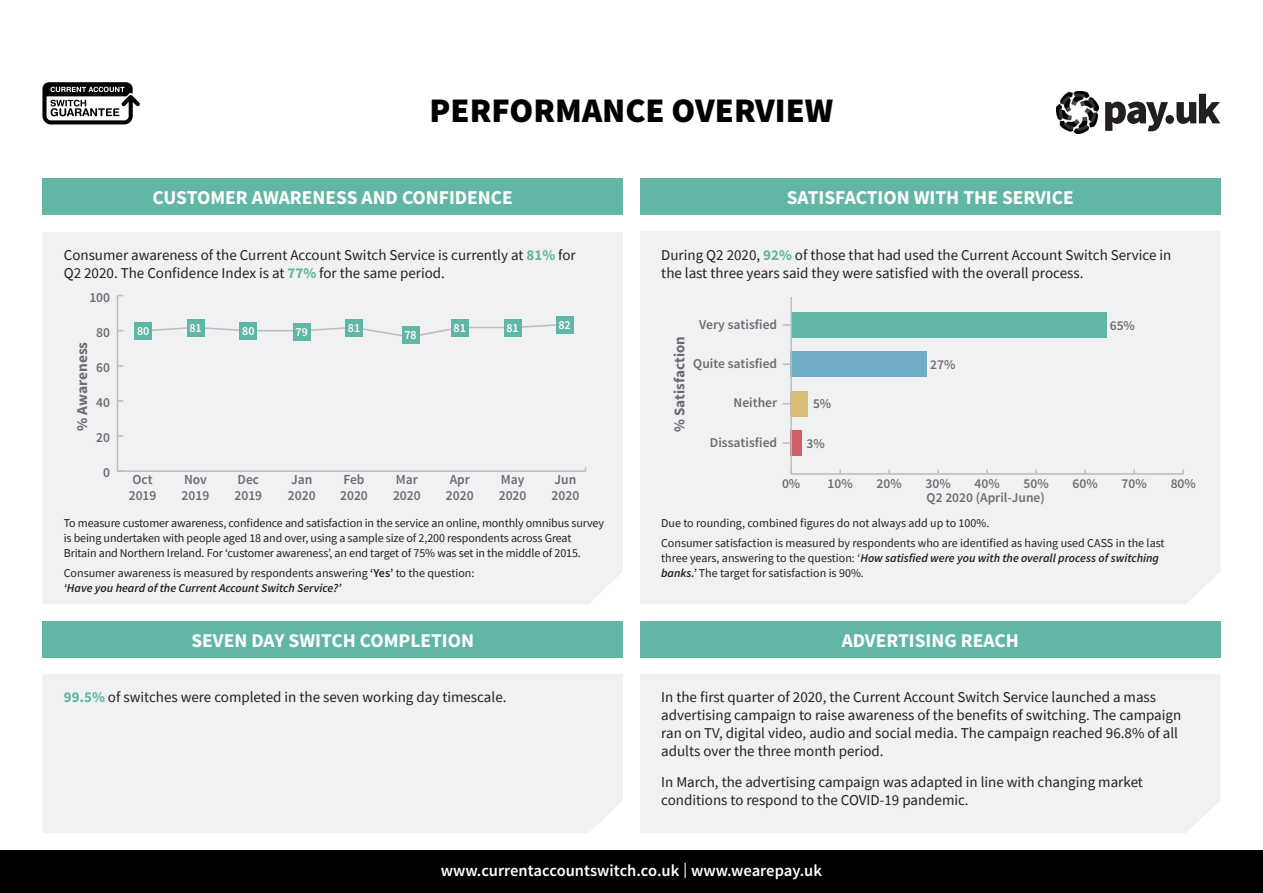
<style>
.page{position:relative;width:1263px;height:893px;background:#fff}
.page>*{position:absolute;margin:0;border:0;box-sizing:border-box;transform-origin:0 0}
.t1{font:900 34.5px "Source Sans Pro";color:#000}
.t2{font:700 19.5px "Source Sans Pro";color:#fff}
.t3{font:600 16.5px "Source Sans Pro";color:#fff}
.t4{font:15px/18px "Source Sans Pro";color:#231f20}
.t5{font:700 15px "Source Sans Pro";color:#6c6d70}
.t6{font:600 13.8px/16.6px "Source Sans Pro";color:#6c6d70}
.t7{font:600 13.5px "Source Sans Pro";color:#6c6d70}
.t8{font:600 12.3px "Source Sans Pro";color:#fff}
.t9{font:12px/15px "Source Sans Pro";letter-spacing:-.01em;color:#231f20}
.s1{font-weight:700;color:#62b6a6}
.s2{font-weight:600}
.s3{font-weight:600;font-style:italic}
.s4{font-family:"Gotham";font-weight:400}
</style>
<div class="page">
<svg style="left:42px;top:82px;width:98px;height:43px"></svg>
<svg style="left:1105px;top:94px;width:115px;height:37px"></svg>
<div style="left:0;top:850px;width:1263px;height:43px;background:#000"></div>
<img style="left:1057px;top:92px;width:41px;height:41px">
<div style="left:43px;top:179px;width:580px;height:36px;background:#62b6a6"></div>
<div style="left:43px;top:621px;width:580px;height:37px;background:#62b6a6"></div>
<div style="left:640px;top:179px;width:580px;height:36px;background:#62b6a6"></div>
<div style="left:640px;top:621px;width:580px;height:37px;background:#62b6a6"></div>
<div style="left:640px;top:231px;width:580px;height:373px;background:#f0f1f2"></div>
<div style="left:43px;top:232px;width:580px;height:372px;background:#f0f1f2"></div>
<div style="left:640px;top:674px;width:580px;height:159px;background:#f0f1f2"></div>
<div style="left:43px;top:674px;width:580px;height:159px;background:#f0f1f2"></div>
<svg style="left:152px;top:323px;width:414px;height:16px"></svg>
<hr style="left:117px;top:296px;width:1px;height:175px;background:#bcbdc0">
<svg style="left:116px;top:465px;width:471px;height:8px"></svg>
<div style="left:135px;top:322px;width:17px;height:17px;background:#62b6a6"></div>
<div style="left:240px;top:322px;width:17px;height:17px;background:#62b6a6"></div>
<div style="left:293px;top:323px;width:17px;height:18px;background:#62b6a6"></div>
<div style="left:402px;top:327px;width:17px;height:17px;background:#62b6a6"></div>
<div style="left:187px;top:319px;width:17px;height:17px;background:#62b6a6"></div>
<div style="left:346px;top:319px;width:17px;height:17px;background:#62b6a6"></div>
<div style="left:451px;top:319px;width:17px;height:17px;background:#62b6a6"></div>
<div style="left:504px;top:319px;width:17px;height:17px;background:#62b6a6"></div>
<div style="left:556px;top:316px;width:17px;height:17px;background:#62b6a6"></div>
<div style="left:791px;top:312px;width:315px;height:26px;background:#62b6a6"></div>
<div style="left:791px;top:352px;width:136px;height:25px;background:#71acc7"></div>
<div style="left:791px;top:391px;width:17px;height:25px;background:#dabd76"></div>
<div style="left:791px;top:430px;width:11px;height:26px;background:#cf5f64"></div>
<hr style="left:791px;top:473px;width:392px;height:2px;background:#bcbdc0">
<hr style="left:790px;top:297px;width:2px;height:177px;background:#bcbdc0">
<svg style="left:782px;top:324px;width:8px;height:2px"></svg>
<svg style="left:782px;top:442px;width:9px;height:2px"></svg>
<h1 class="t1" style="left:430px;top:87px;width:405px">PERFORMANCE OVERVIEW</h1>
<h2 class="t2" style="left:153px;top:185px;width:362px">CUSTOMER AWARENESS AND CONFIDENCE</h2>
<p class="t4" style="left:64px;top:246px;width:513px">Consumer awareness of the Current Account Switch Service is currently at <span class="s1">81%</span> for<br>Q2 2020. The Confidence Index is at <span class="s1">77%</span> for the same period.</p>
<p class="t6" style="left:89px;top:289px;width:22px">100</p>
<h2 class="t2" style="left:787px;top:185px;width:289px">SATISFACTION WITH THE SERVICE</h2>
<p class="t4" style="left:661px;top:246px;width:512px">During Q2 2020, <span class="s1">92%</span> of those that had used the Current Account Switch Service in the last three years said they were satisfied with the overall process.</p>
<p class="t5" style="left:72px;top:431px;width:91px;rotate:-90deg">% Awareness</p>
<p class="t6" style="left:96px;top:324px;width:15px">80</p>
<p class="t6" style="left:96px;top:359px;width:15px">60</p>
<p class="t6" style="left:96px;top:395px;width:15px">40</p>
<p class="t6" style="left:96px;top:430px;width:15px">20</p>
<p class="t6" style="left:103px;top:465px;width:8px">0</p>
<p class="t7" style="left:699px;top:316px;width:79px">Very satisfied</p>
<p class="t7" style="left:693px;top:355px;width:85px">Quite satisfied</p>
<p class="t7" style="left:734px;top:394px;width:45px">Neither</p>
<p class="t7" style="left:710px;top:434px;width:69px">Dissatisfied</p>
<p class="t8" style="left:189px;top:320px;width:14px">81</p>
<p class="t8" style="left:348px;top:320px;width:14px">81</p>
<p class="t8" style="left:454px;top:320px;width:14px">81</p>
<p class="t8" style="left:506px;top:320px;width:14px">81</p>
<p class="t8" style="left:558px;top:317px;width:14px">82</p>
<p class="t7" style="left:1110px;top:317px;width:27px">65%</p>
<p class="t7" style="left:930px;top:356px;width:27px">27%</p>
<p class="t7" style="left:813px;top:395px;width:20px">5%</p>
<p class="t7" style="left:806px;top:435px;width:20px">3%</p>
<p class="t8" style="left:137px;top:323px;width:14px">80</p>
<p class="t8" style="left:242px;top:323px;width:14px">80</p>
<p class="t8" style="left:296px;top:324px;width:14px">79</p>
<p class="t8" style="left:404px;top:327px;width:14px">78</p>
<p class="t5" style="left:670px;top:432px;width:97px;rotate:-90deg">% Satisfaction</p>
<p class="t6" style="left:129px;top:471px;width:29px">Oct<br>2019</p>
<p class="t6" style="left:182px;top:471px;width:29px">Nov<br>2019</p>
<p class="t6" style="left:234px;top:471px;width:29px">Dec<br>2019</p>
<p class="t6" style="left:288px;top:471px;width:29px">Jan<br>2020</p>
<p class="t6" style="left:340px;top:471px;width:29px">Feb<br>2020</p>
<p class="t6" style="left:393px;top:471px;width:29px">Mar<br>2020</p>
<p class="t6" style="left:446px;top:471px;width:29px">Apr<br>2020</p>
<p class="t6" style="left:499px;top:471px;width:29px">May<br>2020</p>
<p class="t6" style="left:552px;top:471px;width:29px">Jun<br>2020</p>
<p class="t7" style="left:782px;top:475px;width:20px">0%</p>
<p class="t7" style="left:827px;top:475px;width:27px">10%</p>
<p class="t7" style="left:876px;top:475px;width:27px">20%</p>
<p class="t7" style="left:925px;top:475px;width:27px">30%</p>
<p class="t7" style="left:974px;top:475px;width:27px">40%</p>
<p class="t7" style="left:1024px;top:475px;width:27px">50%</p>
<p class="t7" style="left:1073px;top:475px;width:27px">60%</p>
<p class="t7" style="left:1122px;top:475px;width:27px">70%</p>
<p class="t7" style="left:1171px;top:475px;width:27px">80%</p>
<p class="t7" style="left:926px;top:489px;width:120px">Q2 2020 (April-June)</p>
<p class="t9" style="left:64px;top:516px;width:542px">To measure customer awareness, confidence and satisfaction in the service an online, monthly omnibus survey is being undertaken with people aged 18 and over, using a sample size of 2,200 respondents across Great<br>Britain and Northern Ireland. For ‘customer awareness’, an end target of 75% was set in the middle of 2015.</p>
<p class="t9" style="left:64px;top:565px;width:412px">Consumer awareness is measured by respondents answering <span class="s2">‘Yes’</span> to the question: <span class="s3">‘Have you heard of the Current Account Switch Service?’</span></p>
<h2 class="t2" style="left:191px;top:628px;width:284px">SEVEN DAY SWITCH COMPLETION</h2>
<p class="t9" style="left:661px;top:514px;width:505px;line-height:19.2px">Due to rounding, combined figures do not always add up to 100%.<br>Consumer satisfaction is measured by respondents who are identified as having used CASS in the last</p>
<p class="t9" style="left:661px;top:550px;width:499px">three years, answering to the question: ‘<span class="s3">How satisfied were you with the overall process of switching banks.’</span> The target for satisfaction is 90%.</p>
<h2 class="t2" style="left:842px;top:628px;width:179px">ADVERTISING REACH</h2>
<p class="t4" style="left:64px;top:688px;width:444px"><span class="s1">99.5%</span> of switches were completed in the seven working day timescale.</p>
<p class="t4" style="left:661px;top:688px;width:521px">In the first quarter of 2020, the Current Account Switch Service launched a mass advertising campaign to raise awareness of the benefits of switching. The campaign ran on TV, digital video, audio and social media. The campaign reached 96.8% of all adults over the three month period.</p>
<p class="t4" style="left:661px;top:773px;width:483px">In March, the advertising campaign was adapted in line with changing market conditions to respond to the COVID-19 pandemic.</p>
<p class="t3" style="left:441px;top:860px;width:383px">www.currentaccountswitch.co.uk <span class="s4">|</span> www.wearepay.uk</p>
</div>
